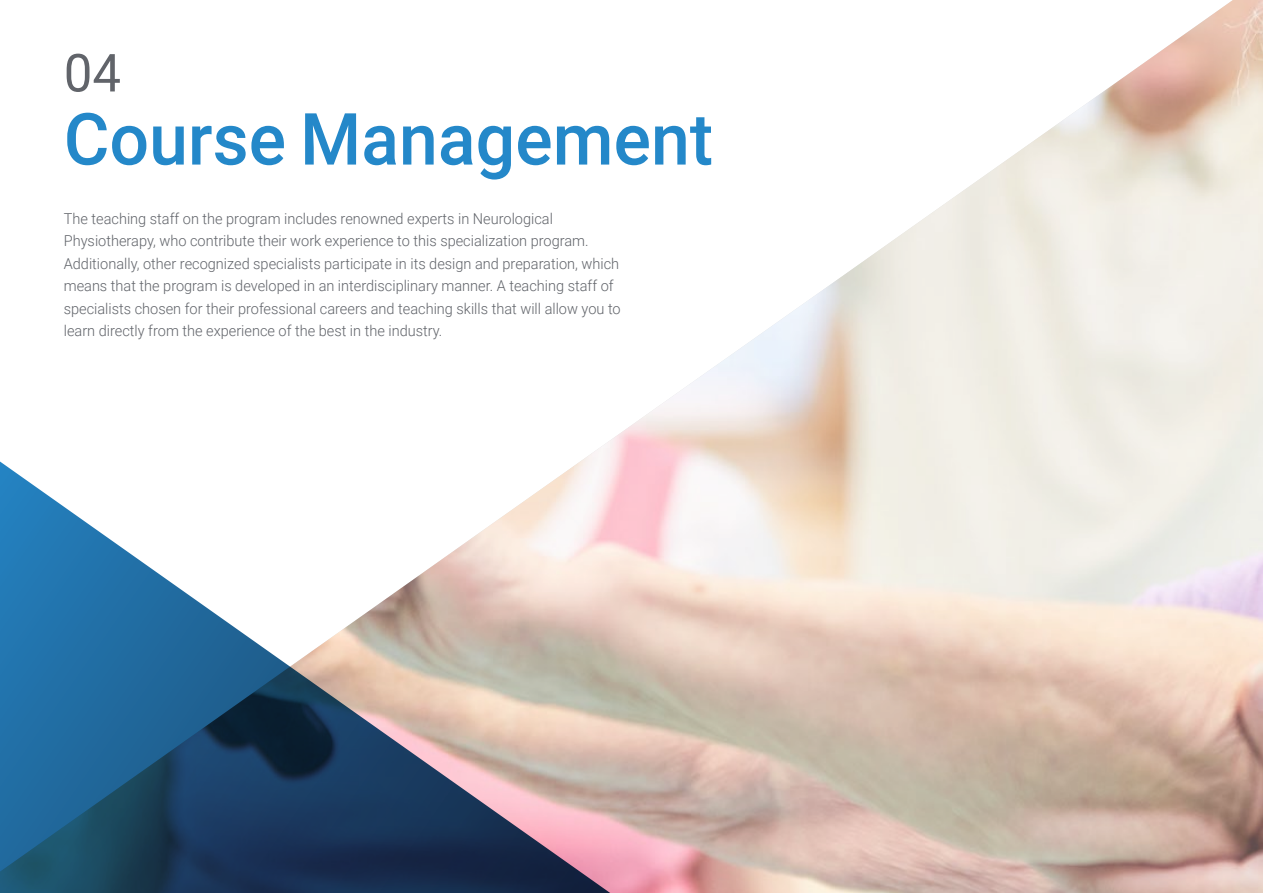
<style>
.page{position:relative;width:1263px;height:893px;background:#fff}
.page>*{position:absolute;margin:0;border:0;box-sizing:border-box;transform-origin:0 0}
.t1{font:500 72px "Roboto";color:#2488c9}
.t2{font:52.5px "Roboto";color:#61646a}
.t3{font:300 15px/22.5px "Roboto";color:#61646a}
</style>
<div class="page">
<img style="left:603px;top:0;width:660px;height:893px">
<svg style="left:0;top:446px;width:640px;height:447px"></svg>
<h2 class="t2" style="left:64px;top:36px;width:59px">04</h2>
<h1 class="t1" style="left:64px;top:89px;width:651px">Course Management</h1>
<p class="t3" style="left:64px;top:207px;width:558px">The teaching staff on the program includes renowned experts in Neurological Physiotherapy, who contribute their work experience to this specialization program.<br>Additionally, other recognized specialists participate in its design and preparation, which means that the program is developed in an interdisciplinary manner. A teaching staff of specialists chosen for their professional careers and teaching skills that will allow you to learn directly from the experience of the best in the industry.</p>
</div>
